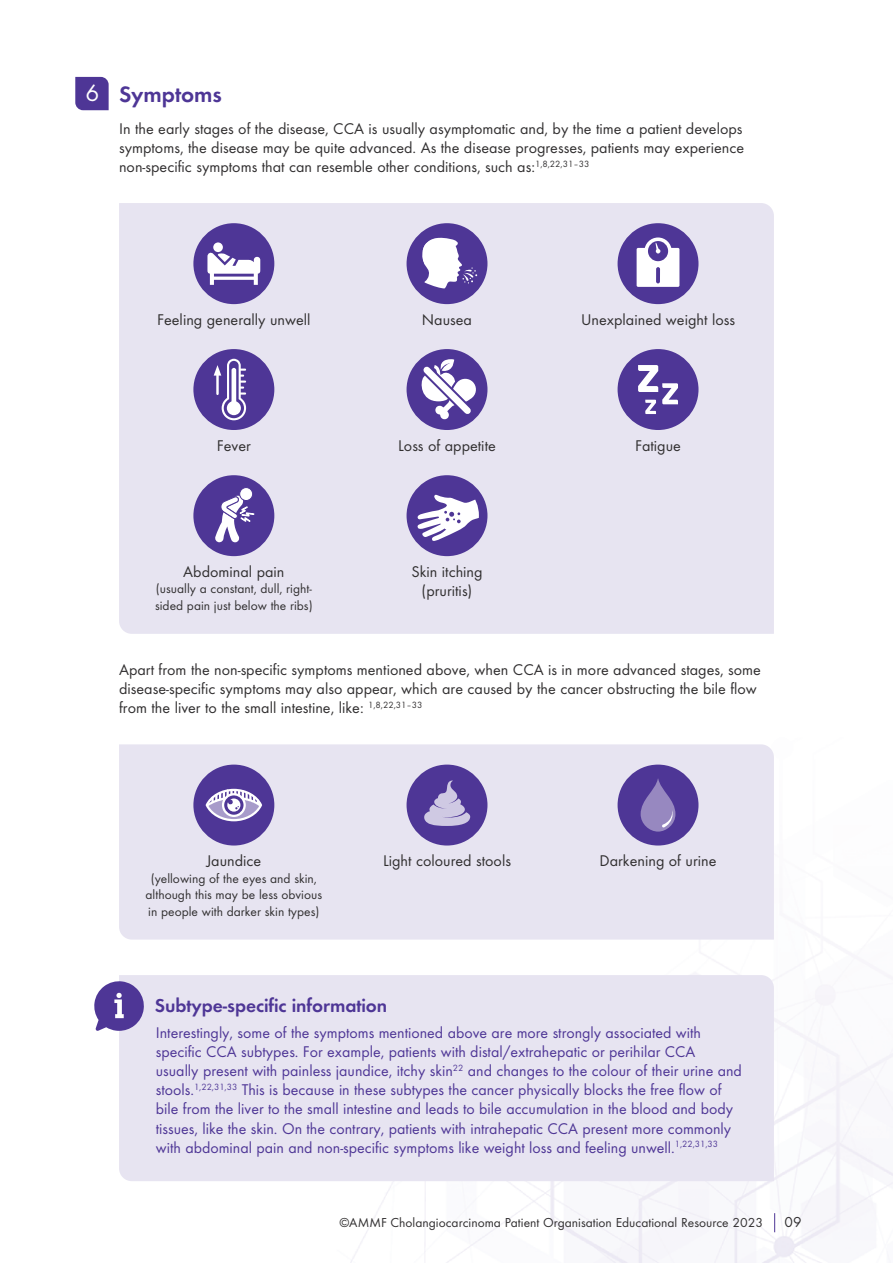
<style>
.page{position:relative;width:893px;height:1263px;background:#fff}
.page>*{position:absolute;margin:0;border:0;box-sizing:border-box;transform-origin:0 0}
.t1{font:24.6px "Futura Round";color:#fff}
.t2{font:600 23.25px "Futura Round";letter-spacing:-.005em;color:#4e3696}
.t3{font:600 19.5px "Futura Round";letter-spacing:-.005em;color:#4e3696}
.t4{font:16.2px/19px "Futura Round";color:#312f30;text-align:justify}
.t5{font:16.2px/19px "Futura Round";color:#4e3696}
.t6{font:15px "Futura Round";color:#312f30}
.t7{font:13.5px/16.5px "Futura Round";color:#312f30}
</style>
<div class="page">
<img style="left:141px;top:939px;width:752px;height:324px">
<div style="left:119px;top:203px;width:655px;height:431px;background:#e7e4f1"></div>
<svg style="left:774px;top:1213px;width:1px;height:19px"></svg>
<svg style="left:75px;top:77px;width:34px;height:33px"></svg>
<div style="left:119px;top:975px;width:655px;height:206px;background:#e7e4f1"></div>
<svg style="left:94px;top:981px;width:50px;height:50px;background:#7967af"></svg>
<div style="left:193px;top:223px;width:81px;height:81px;background:#4e3696;border-radius:50%"></div>
<div style="left:407px;top:223px;width:80px;height:81px;background:#4e3696;border-radius:50%"></div>
<div style="left:618px;top:223px;width:80px;height:81px;background:#4e3696;border-radius:50%"></div>
<div style="left:193px;top:349px;width:81px;height:81px;background:#4e3696;border-radius:50%"></div>
<div style="left:407px;top:349px;width:80px;height:81px;background:#4e3696;border-radius:50%"></div>
<div style="left:618px;top:349px;width:80px;height:81px;background:#4e3696;border-radius:50%"></div>
<div style="left:193px;top:475px;width:81px;height:81px;background:#4e3696;border-radius:50%"></div>
<div style="left:407px;top:475px;width:80px;height:81px;background:#4e3696;border-radius:50%"></div>
<div style="left:119px;top:744px;width:655px;height:195px;background:#e7e4f1"></div>
<div style="left:193px;top:765px;width:81px;height:80px;background:#4e3696;border-radius:50%"></div>
<div style="left:407px;top:765px;width:80px;height:80px;background:#4e3696;border-radius:50%"></div>
<div style="left:618px;top:765px;width:80px;height:80px;background:#4e3696;border-radius:50%"></div>
<svg style="left:207px;top:251px;width:53px;height:34px"></svg>
<div style="left:213px;top:242px;width:10px;height:10px;background:#fff;border-radius:50%"></div>
<svg style="left:422px;top:237px;width:55px;height:52px"></svg>
<div style="left:637px;top:248px;width:42px;height:39px;background:#fff;border-radius:2px"></div>
<svg style="left:644px;top:237px;width:28px;height:28px"></svg>
<div style="left:648px;top:241px;width:20px;height:20px;background:#4e3696;border-radius:50%"></div>
<svg style="left:655px;top:243px;width:5px;height:10px"></svg>
<svg style="left:656px;top:267px;width:4px;height:16px"></svg>
<div style="left:240px;top:487px;width:13px;height:13px;background:#fff;border-radius:50%"></div>
<div style="left:239px;top:487px;width:14px;height:14px;border:1px solid #4e3696;border-radius:50%"></div>
<svg style="left:215px;top:495px;width:39px;height:47px"></svg>
<svg style="left:412px;top:309px;width:71px;height:117px"></svg>
<svg style="left:214px;top:359px;width:32px;height:61px"></svg>
<hr style="left:216px;top:374px;width:3px;height:20px;background:#fff">
<svg style="left:638px;top:365px;width:40px;height:49px"></svg>
<svg style="left:417px;top:494px;width:62px;height:47px"></svg>
<svg style="left:424px;top:780px;width:46px;height:46px"></svg>
<svg style="left:206px;top:789px;width:56px;height:32px"></svg>
<svg style="left:641px;top:779px;width:34px;height:53px"></svg>
<h1 class="t1" style="left:85px;top:75px;width:15px">6</h1>
<h2 class="t2" style="left:119px;top:77px;width:104px">Symptoms</h2>
<p class="t4" style="left:119px;top:118px;width:627px">In the early stages of the disease, CCA is usually asymptomatic and, by the time a patient develops symptoms, the disease may be quite advanced. As the disease progresses, patients may experience non-specific symptoms that can resemble other conditions, such as:<sup>1,8,22,31–33</sup></p>
<p class="t4" style="left:157px;top:309px;width:155px">Feeling generally unwell</p>
<p class="t4" style="left:422px;top:309px;width:52px">Nausea</p>
<p class="t4" style="left:581px;top:309px;width:155px">Unexplained weight loss</p>
<p class="t4" style="left:217px;top:435px;width:36px">Fever</p>
<p class="t4" style="left:398px;top:435px;width:99px">Loss of appetite</p>
<p class="t4" style="left:635px;top:435px;width:47px">Fatigue</p>
<p class="t4" style="left:183px;top:561px;width:103px">Abdominal pain</p>
<p class="t7" style="left:155px;top:579px;width:159px">(usually a constant, dull, right&shy;sided pain just below the ribs)</p>
<p class="t4" style="left:411px;top:561px;width:73px;text-align:center">Skin itching (pruritis)</p>
<p class="t4" style="left:119px;top:659px;width:643px;text-align:left">Apart from the non-specific symptoms mentioned above, when CCA is in more advanced stages, some disease-specific symptoms may also appear, which are caused by the cancer obstructing the bile flow from the liver to the small intestine, like: <sup>1,8,22,31–33</sup></p>
<p class="t4" style="left:206px;top:850px;width:57px">Jaundice</p>
<p class="t7" style="left:146px;top:869px;width:178px;text-align:center">(yellowing of the eyes and skin, although this may be less obvious in people with darker skin types)</p>
<p class="t4" style="left:383px;top:850px;width:129px">Light coloured stools</p>
<p class="t4" style="left:600px;top:850px;width:118px">Darkening of urine</p>
<p class="t3" style="left:155px;top:991px;width:234px">Subtype-specific information</p>
<p class="t5" style="left:156px;top:1022px;width:588px">Interestingly, some of the symptoms mentioned above are more strongly associated with specific CCA subtypes. For example, patients with distal/extrahepatic or perihilar CCA usually present with painless jaundice, itchy skin<sup>22</sup> and changes to the colour of their urine and stools.<sup>1,22,31,33</sup> This is because in these subtypes the cancer physically blocks the free flow of bile from the liver to the small intestine and leads to bile accumulation in the blood and body tissues, like the skin. On the contrary, patients with intrahepatic CCA present more commonly with abdominal pain and non-specific symptoms like weight loss and feeling unwell.<sup>1,22,31,33</sup></p>
<p class="t7" style="left:339px;top:1213px;width:425px">©AMMF Cholangiocarcinoma Patient Organisation Educational Resource 2023</p>
<p class="t6" style="left:784px;top:1211px;width:19px">09</p>
</div>
